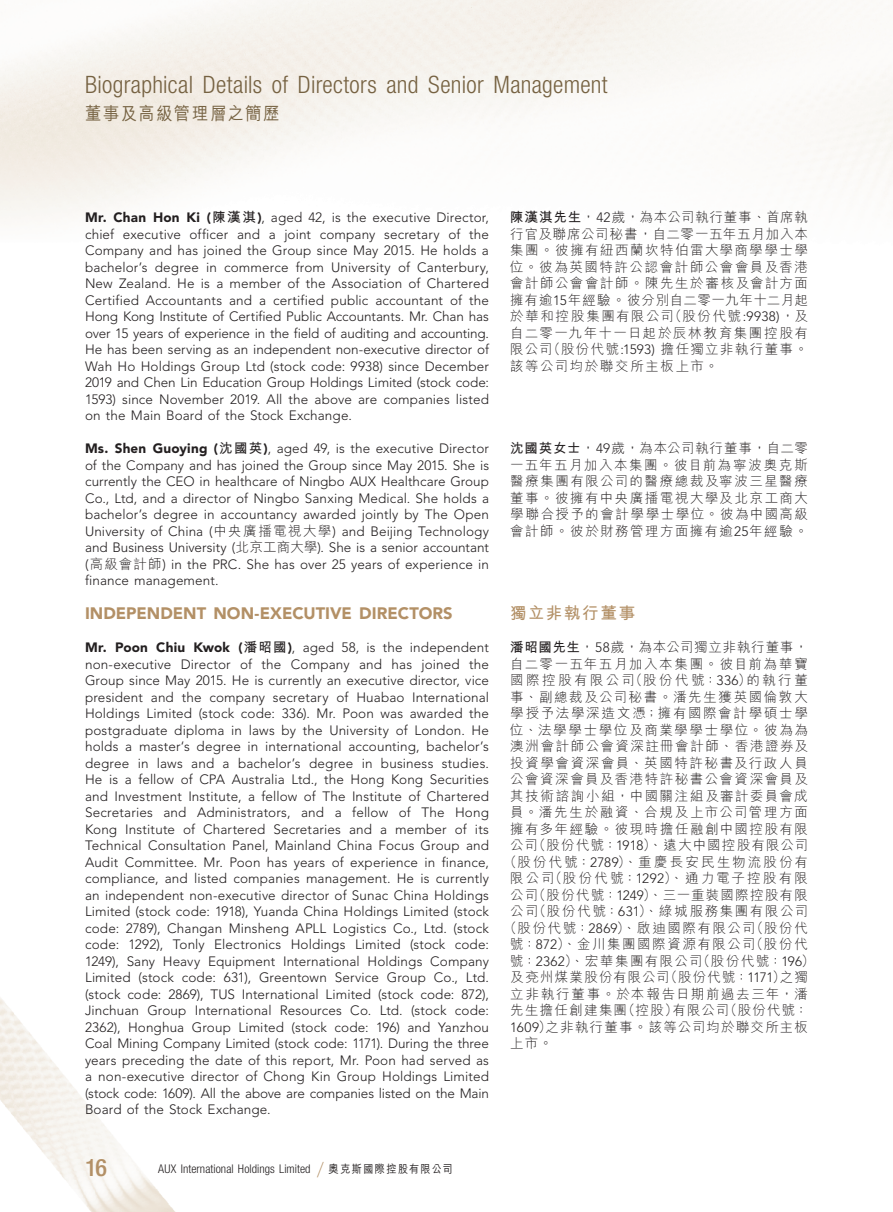
<style>
.page{position:relative;width:893px;height:1212px;background:#fff}
.page>*{position:absolute;margin:0;border:0;box-sizing:border-box;transform-origin:0 0}
.t1{font:300 condensed 24px "Helvetica Neue LT Std";letter-spacing:.015em;color:#766242}
.t2{font:500 condensed 24px "Helvetica Neue LT Std";color:#b39066}
.t3{font:500 18px "M Hei HK";letter-spacing:.1em;color:#766242;scale:.9 1}
._03_H1{font:900 16.5px "Avenir LT Std";color:#b39066}
._03_H1-2{font:700 16.5px "M Hei HK";letter-spacing:.095em;color:#b39066}
._01_Body_Text{font:300 13.5px/16.5px "Avenir LT Std";letter-spacing:.005em;color:#231f20;text-align:justify}
._01_Body_Text-2{font:300 13.5px/16.5px "M Hei HK";letter-spacing:.115em;color:#231f20;text-align:justify}
._01_Body_Text-3{font:300 13.5px "M Hei HK";letter-spacing:.09em;color:#231f20}
._01_Body_Text-4{font:300 13.5px "M Hei HK";letter-spacing:.16em;color:#231f20}
._01_Body_Text-5{font:300 13.5px "M Hei HK";letter-spacing:.095em;color:#231f20}
._01_Body_Text-6{font:300 13.5px "M Hei HK";letter-spacing:.085em;color:#231f20}
._01_Body_Text-7{font:300 13.5px "M Hei HK";letter-spacing:.08em;color:#231f20}
._01_Body_Text-8{font:300 13.5px "M Hei HK";letter-spacing:.055em;color:#231f20}
._01_Body_Text-9{font:300 13.5px "M Hei HK";letter-spacing:.19em;color:#231f20}
.t4{font:300 condensed 12px "Helvetica Neue LT Std";letter-spacing:.005em;color:#231f20}
.t5{font:500 11.25px "M Hei HK";letter-spacing:.135em;color:#231f20;scale:.9 1}
.s1{font-weight:900}
.s2{font-family:"M Hei HK";font-weight:700}
.s3{font-family:"M Hei HK"}
.s4{font-family:"Snell Roundhand";font-weight:400;font-stretch:normal;font-size:21px;color:#b39066}
.s5{font-weight:700}
.s6{font-family:"Avenir LT Std"}
</style>
<div class="page">
<h1 class="t1" style="left:85px;top:71px;width:524px">Biographical Details of Directors and Senior Management</h1>
<h2 class="t3" style="left:85px;top:101px;width:218px">董事及高級管理層之簡歷</h2>
<p class="_01_Body_Text" style="left:85px;top:210px;width:406px"><span class="s1">Mr. Chan Hon Ki (</span><span class="s2">陳漢淇</span><span class="s1">)</span>, aged 42, is the executive Director, chief executive officer and a joint company secretary of the Company and has joined the Group since May 2015. He holds a bachelor’s degree in commerce from University of Canterbury, New Zealand. He is a member of the Association of Chartered Certified Accountants and a certified public accountant of the Hong Kong Institute of Certified Public Accountants. Mr. Chan has over 15 years of experience in the field of auditing and accounting.<br>He has been serving as an independent non-executive director of Wah Ho Holdings Group Ltd (stock code: 9938) since December 2019 and Chen Lin Education Group Holdings Limited (stock code:<br>1593) since November 2019. All the above are companies listed on the Main Board of the Stock Exchange.</p>
<p class="_01_Body_Text" style="left:85px;top:441px;width:406px"><span class="s1">Ms. Shen Guoying (</span><span class="s2">沈國英</span><span class="s1">)</span>, aged 49, is the executive Director of the Company and has joined the Group since May 2015. She is currently the CEO in healthcare of Ningbo AUX Healthcare Group Co., Ltd, and a director of Ningbo Sanxing Medical. She holds a bachelor’s degree in accountancy awarded jointly by The Open University of China (<span class="s3">中央廣播電視大學</span>) and Beijing Technology and Business University (<span class="s3">北京工商大學</span>). She is a senior accountant (<span class="s3">高級會計師</span>) in the PRC. She has over 25 years of experience in finance management.</p>
<p class="_03_H1" style="left:85px;top:603px;width:369px">INDEPENDENT NON-EXECUTIVE DIRECTORS</p>
<p class="_01_Body_Text" style="left:85px;top:639px;width:405px"><span class="s1">Mr. Poon Chiu Kwok (</span><span class="s2">潘昭國</span><span class="s1">)</span>, aged 58, is the independent non-executive Director of the Company and has joined the Group since May 2015. He is currently an executive director, vice president and the company secretary of Huabao International Holdings Limited (stock code: 336). Mr. Poon was awarded the postgraduate diploma in laws by the University of London. He holds a master‘s degree in international accounting, bachelor’s degree in laws and a bachelor’s degree in business studies.<br>He is a fellow of CPA Australia Ltd., the Hong Kong Securities and Investment Institute, a fellow of The Institute of Chartered Secretaries and Administrators, and a fellow of The Hong Kong Institute of Chartered Secretaries and a member of its Technical Consultation Panel, Mainland China Focus Group and Audit Committee. Mr. Poon has years of experience in finance, compliance, and listed companies management. He is currently an independent non-executive director of Sunac China Holdings Limited (stock code: 1918), Yuanda China Holdings Limited (stock code: 2789), Changan Minsheng APLL Logistics Co., Ltd. (stock code: 1292), Tonly Electronics Holdings Limited (stock code:<br>1249), Sany Heavy Equipment International Holdings Company Limited (stock code: 631), Greentown Service Group Co., Ltd. (stock code: 2869), TUS International Limited (stock code: 872), Jinchuan Group International Resources Co. Ltd. (stock code:<br>2362), Honghua Group Limited (stock code: 196) and Yanzhou Coal Mining Company Limited (stock code: 1171). During the three years preceding the date of this report, Mr. Poon had served as a non-executive director of Chong Kin Group Holdings Limited (stock code: 1609). All the above are companies listed on the Main Board of the Stock Exchange.</p>
<h1 class="t2" style="left:85px;top:1153px;width:23px">16</h1>
<p class="t5" style="left:329px;top:1161px;width:139px">奧克斯國際控股有限公司</p>
<p class="t4" style="left:158px;top:1162px;width:164px">AUX International Holdings Limited <span class="s4">/</span></p>
<p class="_01_Body_Text-2" style="left:510px;top:209px;width:299px"><span class="s5">陳漢淇先生</span>，<span class="s6">42</span>歲，為本公司執行董事、首席執行官及聯席公司秘書，自二零一五年五月加入本集團。彼擁有紐西蘭坎特伯雷大學商學學士學位。彼為英國特許公認會計師公會會員及香港會計師公會會計師。陳先生於審核及會計方面擁有逾<span class="s6">15</span>年經驗。彼分別自二零一九年十二月起於華和控股集團有限公司（股份代號<span class="s6">:9938)</span>，及自二零一九年十一日起於辰林教育集團控股有限公司（股份代號<span class="s6">:1593)</span> 擔任獨立非執行董事。該等公司均於聯交所主板上市。</p>
<p class="_01_Body_Text-2" style="left:510px;top:440px;width:299px"><span class="s5">沈國英女士</span>，<span class="s6">49</span>歲，為本公司執行董事，自二零一五年五月加入本集團。彼目前為寧波奧克斯醫療集團有限公司的醫療總裁及寧波三星醫療董事。彼擁有中央廣播電視大學及北京工商大學聯合授予的會計學學士學位。彼為中國高級會計師。彼於財務管理方面擁有逾<span class="s6">25</span>年經驗。</p>
<p class="_03_H1-2" style="left:510px;top:600px;width:127px">獨立非執行董事</p>
<p class="_01_Body_Text-8" style="left:510px;top:640px;width:299px"><span class="s5">潘昭國先生</span>，<span class="s6">58</span>歲，為本公司獨立非執行董事，</p>
<p class="_01_Body_Text-2" style="left:510px;top:655px;width:299px">自二零一五年五月加入本集團。彼目前為華寶</p>
<p class="_01_Body_Text-9" style="left:510px;top:673px;width:299px">國際控股有限公司（股份代號：<span class="s6">336</span>）的執行董</p>
<p class="_01_Body_Text-2" style="left:510px;top:688px;width:299px">事、副總裁及公司秘書。潘先生獲英國倫敦大</p>
<p class="_01_Body_Text-2" style="left:510px;top:705px;width:299px">學授予法學深造文憑；擁有國際會計學碩士學</p>
<p class="_01_Body_Text-2" style="left:510px;top:721px;width:299px">位、法學學士學位及商業學學士學位。彼為為</p>
<p class="_01_Body_Text-2" style="left:510px;top:738px;width:299px">澳洲會計師公會資深註冊會計師、香港證券及</p>
<p class="_01_Body_Text-2" style="left:510px;top:754px;width:299px">投資學會資深會員、英國特許秘書及行政人員</p>
<p class="_01_Body_Text-2" style="left:510px;top:771px;width:299px">公會資深會員及香港特許秘書公會資深會員及</p>
<p class="_01_Body_Text-2" style="left:510px;top:787px;width:299px">其技術諮詢小組，中國關注組及審計委員會成</p>
<p class="_01_Body_Text-2" style="left:510px;top:804px;width:299px">員。潘先生於融資、合規及上市公司管理方面</p>
<p class="_01_Body_Text-2" style="left:510px;top:820px;width:299px">擁有多年經驗。彼現時擔任融創中國控股有限</p>
<p class="_01_Body_Text-3" style="left:510px;top:838px;width:299px">公司（股份代號：<span class="s6">1918</span>）、遠大中國控股有限公司</p>
<p class="_01_Body_Text-4" style="left:503px;top:855px;width:306px">（股份代號：<span class="s6">2789</span>）、重慶長安民生物流股份有</p>
<p class="_01_Body_Text-4" style="left:510px;top:871px;width:299px">限公司（股份代號：<span class="s6">1292</span>）、通力電子控股有限</p>
<p class="_01_Body_Text-5" style="left:510px;top:888px;width:299px">公司（股份代號：<span class="s6">1249</span>）、三一重裝國際控股有限</p>
<p class="_01_Body_Text-2" style="left:510px;top:903px;width:299px">公司（股份代號：<span class="s6">631</span>）、綠城服務集團有限公司</p>
<p class="_01_Body_Text-2" style="left:503px;top:919px;width:306px">（股份代號：<span class="s6">2869</span>）、啟迪國際有限公司（股份代</p>
<p class="_01_Body_Text-2" style="left:510px;top:936px;width:299px">號：<span class="s6">872</span>）、金川集團國際資源有限公司（股份代</p>
<p class="_01_Body_Text-2" style="left:510px;top:952px;width:306px">號：<span class="s6">2362</span>）、宏華集團有限公司（股份代號：<span class="s6">196</span>）</p>
<p class="_01_Body_Text-6" style="left:510px;top:970px;width:299px">及兗州煤業股份有限公司（股份代號：<span class="s6">1171</span>）之獨</p>
<p class="_01_Body_Text-2" style="left:510px;top:985px;width:299px">立非執行董事。於本報告日期前過去三年，潘</p>
<p class="_01_Body_Text-3" style="left:510px;top:1003px;width:299px">先生擔任創建集團（控股）有限公司（股份代號：</p>
<p class="_01_Body_Text-7" style="left:510px;top:1020px;width:299px"><span class="s6">1609</span>）之非執行董事。該等公司均於聯交所主板</p>
<p class="_01_Body_Text-2" style="left:510px;top:1035px;width:44px">上市。</p>
</div>
